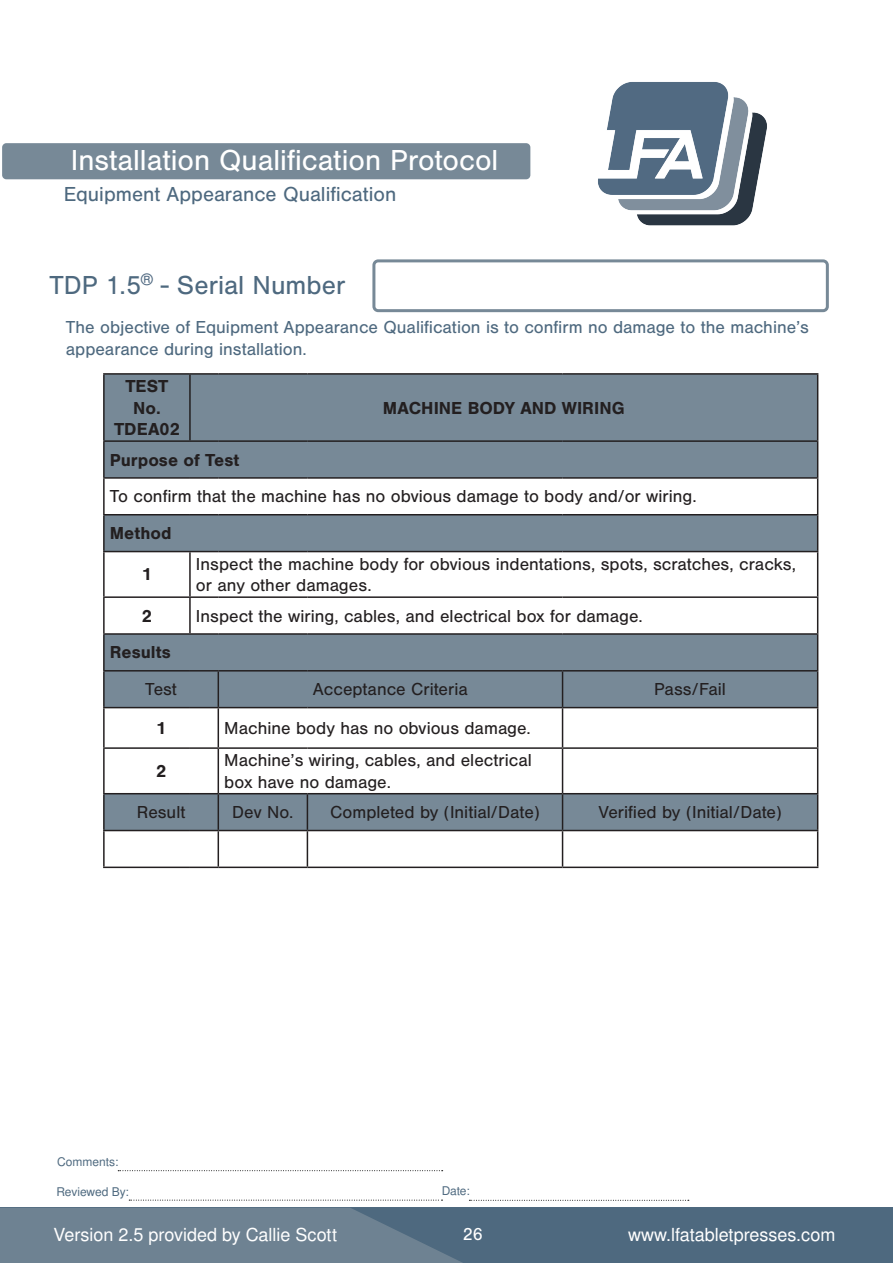
<style>
.page{position:relative;width:893px;height:1263px;background:#fff}
.page>*{position:absolute;margin:0;border:0;box-sizing:border-box;transform-origin:0 0}
.Subheading_1{font:30px "Nimbus San";color:#fff}
.Subheading_1-2{font:27px "Nimbus San";color:#4e697f}
.t1{font:21px "Nimbus San";color:#4e697f}
.t2{font:18px/21.6px "Nimbus San";color:#231f20}
.t3{font:18px/21.6px "Nimbus San";color:#4e697f}
.t4{font:700 18px/21.6px "Nimbus San";color:#231f20;text-align:center}
.t5{font:18px "Nimbus San L";color:#fff}
.t6{font:18px "Nimbus San";color:#fff}
.t7{font:12px "Nimbus San L";color:#4e697f}
</style>
<div class="page">
<img style="left:598px;top:82px;width:169px;height:144px">
<div style="left:372px;top:259px;width:457px;height:53px;border:3px solid #778997;border-radius:4px"></div>
<div style="left:2px;top:143px;width:528px;height:36px;background:#778997;border-radius:4px"></div>
<svg style="left:118px;top:1170px;width:325px;height:1px"></svg>
<svg style="left:129px;top:1200px;width:313px;height:1px"></svg>
<svg style="left:469px;top:1200px;width:220px;height:1px"></svg>
<div style="left:1px;top:1208px;width:892px;height:55px;background:#4e697f"></div>
<svg style="left:0;top:1208px;width:463px;height:55px;background:#6a7e8f"></svg>
<svg style="left:105px;top:375px;width:712px;height:455px;fill:#778997"></svg>
<hr style="left:103px;top:373px;width:87px;height:2px;background:#231f20">
<hr style="left:103px;top:375px;width:2px;height:65px;background:#231f20">
<hr style="left:190px;top:373px;width:28px;height:2px;background:#231f20">
<hr style="left:189px;top:375px;width:2px;height:65px;background:#231f20">
<hr style="left:218px;top:373px;width:89px;height:2px;background:#231f20">
<hr style="left:307px;top:373px;width:256px;height:2px;background:#231f20">
<hr style="left:563px;top:373px;width:255px;height:2px;background:#231f20">
<hr style="left:817px;top:375px;width:1px;height:65px;background:#231f20">
<hr style="left:103px;top:440px;width:87px;height:2px;background:#231f20">
<hr style="left:103px;top:442px;width:2px;height:35px;background:#231f20">
<hr style="left:190px;top:440px;width:28px;height:2px;background:#231f20">
<hr style="left:218px;top:440px;width:89px;height:2px;background:#231f20">
<hr style="left:307px;top:440px;width:256px;height:2px;background:#231f20">
<hr style="left:563px;top:440px;width:255px;height:2px;background:#231f20">
<hr style="left:817px;top:442px;width:1px;height:35px;background:#231f20">
<hr style="left:103px;top:477px;width:87px;height:2px;background:#231f20">
<hr style="left:103px;top:479px;width:2px;height:35px;background:#231f20">
<hr style="left:190px;top:477px;width:28px;height:2px;background:#231f20">
<hr style="left:218px;top:477px;width:89px;height:2px;background:#231f20">
<hr style="left:307px;top:477px;width:256px;height:2px;background:#231f20">
<hr style="left:563px;top:477px;width:255px;height:2px;background:#231f20">
<hr style="left:817px;top:479px;width:1px;height:35px;background:#231f20">
<hr style="left:103px;top:514px;width:87px;height:1px;background:#231f20">
<hr style="left:103px;top:515px;width:2px;height:36px;background:#231f20">
<svg style="left:190px;top:514px;width:28px;height:1px"></svg>
<hr style="left:218px;top:514px;width:89px;height:1px;background:#231f20">
<hr style="left:307px;top:514px;width:256px;height:1px;background:#231f20">
<hr style="left:563px;top:514px;width:255px;height:1px;background:#231f20">
<hr style="left:817px;top:515px;width:1px;height:36px;background:#231f20">
<hr style="left:103px;top:551px;width:87px;height:1px;background:#231f20">
<hr style="left:103px;top:552px;width:2px;height:44px;background:#231f20">
<svg style="left:190px;top:551px;width:28px;height:1px"></svg>
<hr style="left:189px;top:552px;width:2px;height:44px;background:#231f20">
<hr style="left:218px;top:551px;width:89px;height:1px;background:#231f20">
<hr style="left:307px;top:551px;width:256px;height:1px;background:#231f20">
<hr style="left:563px;top:551px;width:255px;height:1px;background:#231f20">
<hr style="left:817px;top:552px;width:1px;height:44px;background:#231f20">
<hr style="left:103px;top:596px;width:87px;height:2px;background:#231f20">
<hr style="left:103px;top:598px;width:2px;height:35px;background:#231f20">
<hr style="left:190px;top:596px;width:28px;height:2px;background:#231f20">
<hr style="left:189px;top:598px;width:2px;height:35px;background:#231f20">
<hr style="left:218px;top:596px;width:89px;height:2px;background:#231f20">
<hr style="left:307px;top:596px;width:256px;height:2px;background:#231f20">
<hr style="left:563px;top:596px;width:255px;height:2px;background:#231f20">
<hr style="left:817px;top:598px;width:1px;height:35px;background:#231f20">
<hr style="left:103px;top:633px;width:87px;height:2px;background:#231f20">
<hr style="left:103px;top:635px;width:2px;height:35px;background:#231f20">
<hr style="left:190px;top:633px;width:28px;height:2px;background:#231f20">
<hr style="left:218px;top:633px;width:89px;height:2px;background:#231f20">
<hr style="left:307px;top:633px;width:256px;height:2px;background:#231f20">
<hr style="left:563px;top:633px;width:255px;height:2px;background:#231f20">
<hr style="left:817px;top:635px;width:1px;height:35px;background:#231f20">
<hr style="left:103px;top:670px;width:87px;height:1px;background:#231f20">
<hr style="left:103px;top:671px;width:2px;height:36px;background:#231f20">
<svg style="left:190px;top:670px;width:28px;height:1px"></svg>
<hr style="left:218px;top:670px;width:89px;height:1px;background:#231f20">
<hr style="left:218px;top:671px;width:1px;height:36px;background:#231f20">
<hr style="left:307px;top:670px;width:256px;height:1px;background:#231f20">
<hr style="left:563px;top:670px;width:255px;height:1px;background:#231f20">
<hr style="left:562px;top:671px;width:1px;height:36px;background:#231f20">
<hr style="left:817px;top:671px;width:1px;height:36px;background:#231f20">
<hr style="left:103px;top:707px;width:87px;height:1px;background:#231f20">
<hr style="left:103px;top:708px;width:2px;height:39px;background:#231f20">
<svg style="left:190px;top:707px;width:28px;height:1px"></svg>
<hr style="left:218px;top:707px;width:89px;height:1px;background:#231f20">
<hr style="left:218px;top:708px;width:1px;height:39px;background:#231f20">
<hr style="left:307px;top:707px;width:256px;height:1px;background:#231f20">
<hr style="left:563px;top:707px;width:255px;height:1px;background:#231f20">
<hr style="left:562px;top:708px;width:1px;height:39px;background:#231f20">
<hr style="left:817px;top:708px;width:1px;height:39px;background:#231f20">
<hr style="left:103px;top:747px;width:87px;height:2px;background:#231f20">
<hr style="left:103px;top:749px;width:2px;height:44px;background:#231f20">
<hr style="left:190px;top:747px;width:28px;height:2px;background:#231f20">
<hr style="left:218px;top:747px;width:89px;height:2px;background:#231f20">
<hr style="left:218px;top:749px;width:1px;height:44px;background:#231f20">
<hr style="left:307px;top:747px;width:256px;height:2px;background:#231f20">
<hr style="left:563px;top:747px;width:255px;height:2px;background:#231f20">
<hr style="left:562px;top:749px;width:1px;height:44px;background:#231f20">
<hr style="left:817px;top:749px;width:1px;height:44px;background:#231f20">
<hr style="left:103px;top:793px;width:87px;height:1px;background:#231f20">
<hr style="left:103px;top:794px;width:2px;height:36px;background:#231f20">
<svg style="left:190px;top:793px;width:28px;height:1px"></svg>
<hr style="left:218px;top:793px;width:89px;height:1px;background:#231f20">
<hr style="left:218px;top:794px;width:1px;height:36px;background:#231f20">
<hr style="left:307px;top:793px;width:256px;height:1px;background:#231f20">
<hr style="left:307px;top:794px;width:1px;height:36px;background:#231f20">
<hr style="left:563px;top:793px;width:255px;height:1px;background:#231f20">
<hr style="left:562px;top:794px;width:1px;height:36px;background:#231f20">
<hr style="left:817px;top:794px;width:1px;height:36px;background:#231f20">
<hr style="left:103px;top:830px;width:87px;height:1px;background:#231f20">
<hr style="left:103px;top:831px;width:2px;height:35px;background:#231f20">
<svg style="left:190px;top:830px;width:28px;height:1px"></svg>
<hr style="left:218px;top:830px;width:89px;height:1px;background:#231f20">
<hr style="left:218px;top:831px;width:1px;height:35px;background:#231f20">
<hr style="left:307px;top:830px;width:256px;height:1px;background:#231f20">
<hr style="left:307px;top:831px;width:1px;height:35px;background:#231f20">
<hr style="left:563px;top:830px;width:255px;height:1px;background:#231f20">
<hr style="left:562px;top:831px;width:1px;height:35px;background:#231f20">
<hr style="left:817px;top:831px;width:1px;height:35px;background:#231f20">
<hr style="left:103px;top:866px;width:87px;height:2px;background:#231f20">
<hr style="left:190px;top:866px;width:28px;height:2px;background:#231f20">
<hr style="left:218px;top:866px;width:89px;height:2px;background:#231f20">
<hr style="left:307px;top:866px;width:256px;height:2px;background:#231f20">
<hr style="left:563px;top:866px;width:255px;height:2px;background:#231f20">
<p class="Subheading_1" style="left:71px;top:143px;width:429px">Installation Qualification Protocol</p>
<p class="t1" style="left:64px;top:183px;width:334px">Equipment Appearance Qualification</p>
<p class="Subheading_1-2" style="left:49px;top:270px;width:298px">TDP 1.5<sup>®</sup> - Serial Number</p>
<p class="t3" style="left:66px;top:317px;width:745px">The objective of Equipment Appearance Qualification is to confirm no damage to the machine’s appearance during installation.</p>
<p class="t4" style="left:114px;top:375px;width:67px">TEST<br>No.<br>TDEA02</p>
<p class="t4" style="left:383px;top:397px;width:243px">MACHINE BODY AND WIRING</p>
<p class="t4" style="left:110px;top:449px;width:131px">Purpose of Test</p>
<p class="t2" style="left:110px;top:486px;width:588px">To confirm that the machine has no obvious damage to body and/or wiring.</p>
<p class="t4" style="left:110px;top:523px;width:63px">Method</p>
<p class="t4" style="left:142px;top:564px;width:12px">1</p>
<p class="t2" style="left:196px;top:553px;width:602px">Inspect the machine body for obvious indentations, spots, scratches, cracks, or any other damages.</p>
<p class="t4" style="left:142px;top:605px;width:12px">2</p>
<p class="t2" style="left:196px;top:605px;width:448px">Inspect the wiring, cables, and electrical box for damage.</p>
<p class="t4" style="left:110px;top:642px;width:63px">Results</p>
<p class="t2" style="left:145px;top:679px;width:33px">Test</p>
<p class="t2" style="left:313px;top:679px;width:156px">Acceptance Criteria</p>
<p class="t2" style="left:654px;top:679px;width:73px">Pass/Fail</p>
<p class="t4" style="left:156px;top:717px;width:12px">1</p>
<p class="t2" style="left:224px;top:717px;width:308px">Machine body has no obvious damage.</p>
<p class="t4" style="left:156px;top:760px;width:12px">2</p>
<p class="t2" style="left:224px;top:750px;width:309px">Machine’s wiring, cables, and electrical box have no damage.</p>
<p class="t2" style="left:137px;top:802px;width:50px">Result</p>
<p class="t2" style="left:232px;top:802px;width:63px">Dev No.</p>
<p class="t2" style="left:330px;top:802px;width:211px">Completed by (Initial/Date)</p>
<p class="t2" style="left:598px;top:802px;width:185px">Verified by (Initial/Date)</p>
<p class="t7" style="left:57px;top:1153px;width:63px">Comments:</p>
<p class="t7" style="left:56px;top:1182px;width:74px">Reviewed By:</p>
<p class="t7" style="left:442px;top:1182px;width:30px">Date:</p>
<p class="t5" style="left:53px;top:1222px;width:285px">Version 2.5 provided by Callie Scott</p>
<p class="t6" style="left:463px;top:1224px;width:22px">26</p>
<p class="t5" style="left:628px;top:1222px;width:209px">www.lfatabletpresses.com</p>
<p class="t6" style="left:451px;top:1225px;width:22px">26</p>
</div>
